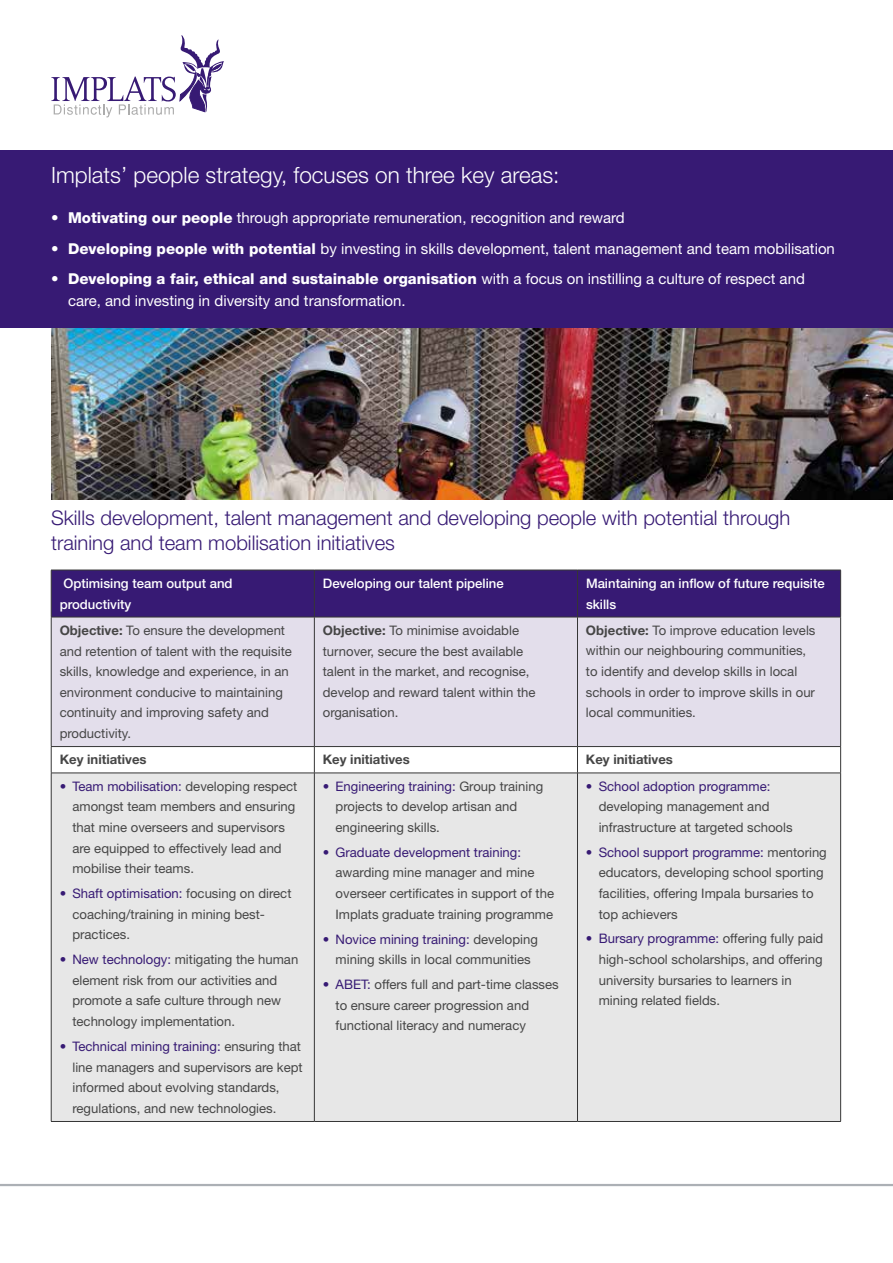
<style>
.page{position:relative;width:893px;height:1263px;background:#fff}
.page>*{position:absolute;margin:0;border:0;box-sizing:border-box;transform-origin:0 0}
.t1{font:300 22.5px "Helvetica Neue LT Std";color:#fff}
.t2{font:300 20.25px/24.8px "Helvetica Neue LT Std";color:#371a74}
.t3{font:15px/21.8px "Helvetica Neue LT Std";color:#fff}
.t4{font:13.2px/20.5px "Helvetica Neue LT Std";color:#464646}
.t5{font:500 13.2px/20.5px "Helvetica Neue LT Std";color:#fff}
.t6{font:13.2px "Helvetica Neue LT Std";color:#371a74}
.t7{font:700 13.2px "Helvetica Neue LT Std";color:#464646}
.s1{font-weight:800}
.s2{font-weight:700}
.s3{color:#371a74}
</style>
<div class="page">
<img style="left:51px;top:327px;width:842px;height:173px">
<div style="left:52px;top:571px;width:788px;height:46px;background:#371a74"></div>
<div style="left:52px;top:618px;width:788px;height:128px;background:#e3deeb"></div>
<div style="left:52px;top:774px;width:788px;height:347px;background:#e7e7e7"></div>
<hr style="left:51px;top:570px;width:263px;height:1px;background:#363636">
<hr style="left:51px;top:570px;width:1px;height:47px;background:#363636">
<hr style="left:314px;top:570px;width:263px;height:1px;background:#363636">
<hr style="left:314px;top:570px;width:1px;height:47px;background:#363636">
<hr style="left:577px;top:570px;width:264px;height:1px;background:#363636">
<hr style="left:577px;top:570px;width:1px;height:47px;background:#363636">
<hr style="left:840px;top:570px;width:1px;height:47px;background:#363636">
<hr style="left:51px;top:617px;width:263px;height:1px;background:#363636">
<hr style="left:51px;top:617px;width:1px;height:129px;background:#363636">
<hr style="left:314px;top:617px;width:263px;height:1px;background:#363636">
<hr style="left:314px;top:617px;width:1px;height:129px;background:#363636">
<hr style="left:577px;top:617px;width:264px;height:1px;background:#363636">
<hr style="left:577px;top:617px;width:1px;height:129px;background:#363636">
<hr style="left:840px;top:617px;width:1px;height:129px;background:#363636">
<hr style="left:51px;top:746px;width:263px;height:1px;background:#363636">
<svg style="left:51px;top:747px;width:1px;height:26px"></svg>
<hr style="left:314px;top:746px;width:263px;height:1px;background:#363636">
<svg style="left:314px;top:747px;width:1px;height:26px"></svg>
<hr style="left:577px;top:746px;width:264px;height:1px;background:#363636">
<svg style="left:577px;top:747px;width:1px;height:26px"></svg>
<svg style="left:840px;top:747px;width:1px;height:26px"></svg>
<hr style="left:51px;top:773px;width:263px;height:1px;background:#363636">
<hr style="left:51px;top:773px;width:1px;height:348px;background:#363636">
<hr style="left:314px;top:773px;width:263px;height:1px;background:#363636">
<hr style="left:314px;top:773px;width:1px;height:348px;background:#363636">
<hr style="left:577px;top:773px;width:264px;height:1px;background:#363636">
<hr style="left:577px;top:773px;width:1px;height:348px;background:#363636">
<hr style="left:840px;top:773px;width:1px;height:348px;background:#363636">
<hr style="left:51px;top:1121px;width:263px;height:1px;background:#363636">
<hr style="left:314px;top:1121px;width:263px;height:1px;background:#363636">
<hr style="left:577px;top:1121px;width:264px;height:1px;background:#363636">
<div style="left:0;top:150px;width:893px;height:177px;background:#371a74"></div>
<hr style="left:0;top:1184px;width:893px;height:2px;background:#acb0b5">
<svg style="left:51px;top:35px;width:173px;height:82px"></svg>
<h1 class="t1" style="left:51px;top:161px;width:510px">Implats’ people strategy, focuses on three key areas:</h1>
<p class="t3" style="left:51px;top:207px;width:575px">• <span class="s1">Motivating our people</span> through appropriate remuneration, recognition and reward</p>
<p class="t3" style="left:51px;top:237px;width:785px">• <span class="s1">Developing people with potential</span> by investing in skills development, talent management and team mobilisation</p>
<p class="t3" style="left:68px;top:267px;width:738px;text-indent:-17px">• <span class="s1">Developing a fair, ethical and sustainable organisation</span> with a focus on instilling a culture of respect and care, and investing in diversity and transformation.</p>
<h2 class="t2" style="left:51px;top:505px;width:741px">Skills development, talent management and developing people with potential through training and team mobilisation initiatives</h2>
<p class="t5" style="left:60px;top:573px;width:174px">Optimising team output and productivity</p>
<p class="t5" style="left:323px;top:573px;width:182px">Developing our talent pipeline</p>
<p class="t5" style="left:586px;top:573px;width:240px">Maintaining an inflow of future requisite skills</p>
<p class="t4" style="left:60px;top:620px;width:234px"><span class="s2">Objective:</span> To ensure the development and retention of talent with the requisite skills, knowledge and experience, in an environment conducive to maintaining continuity and improving safety and productivity.</p>
<p class="t4" style="left:323px;top:620px;width:214px"><span class="s2">Objective:</span> To minimise avoidable turnover, secure the best available talent in the market, and recognise, develop and reward talent within the organisation.</p>
<p class="t4" style="left:586px;top:620px;width:231px"><span class="s2">Objective:</span> To improve education levels within our neighbouring communities, to identify and develop skills in local schools in order to improve skills in our local communities.</p>
<p class="t7" style="left:60px;top:751px;width:88px">Key initiatives</p>
<p class="t7" style="left:323px;top:751px;width:88px">Key initiatives</p>
<p class="t7" style="left:586px;top:751px;width:88px">Key initiatives</p>
<p class="t4" style="left:72px;top:775px;width:226px;text-indent:-13px"><span class="s3">• Team mobilisation:</span> developing respect amongst team members and ensuring that mine overseers and supervisors are equipped to effectively lead and mobilise their teams.</p>
<p class="t4" style="left:72px;top:883px;width:221px;text-indent:-13px"><span class="s3">• Shaft optimisation:</span> focusing on direct coaching/training in mining best&shy;practices.</p>
<p class="t4" style="left:72px;top:949px;width:227px;text-indent:-13px"><span class="s3">• New technology:</span> mitigating the human element risk from our activities and promote a safe culture through new technology implementation.</p>
<p class="t4" style="left:72px;top:1036px;width:232px;text-indent:-13px"><span class="s3">• Technical mining training:</span> ensuring that line managers and supervisors are kept informed about evolving standards, regulations, and new technologies.</p>
<p class="t6" style="left:586px;top:778px;width:186px">• School adoption programme:</p>
<p class="t4" style="left:599px;top:796px;width:195px">developing management and infrastructure at targeted schools</p>
<p class="t4" style="left:599px;top:841px;width:230px;text-indent:-13px"><span class="s3">• School support programme:</span> mentoring educators, developing school sporting facilities, offering Impala bursaries to top achievers</p>
<p class="t4" style="left:599px;top:928px;width:226px;text-indent:-13px"><span class="s3">• Bursary programme:</span> offering fully paid high-school scholarships, and offering university bursaries to learners in mining related fields.</p>
<p class="t4" style="left:336px;top:775px;width:209px;text-indent:-13px"><span class="s3">• Engineering training:</span> Group training projects to develop artisan and engineering skills.</p>
<p class="t6" style="left:323px;top:844px;width:200px">• Graduate development training:</p>
<p class="t4" style="left:336px;top:862px;width:220px">awarding mine manager and mine overseer certificates in support of the<br>Implats graduate training programme</p>
<p class="t4" style="left:323px;top:928px;width:217px;text-align:center"><span class="s3">• Novice mining training:</span> developing mining skills in local communities</p>
<p class="t4" style="left:336px;top:974px;width:225px;text-indent:-13px"><span class="s3">• ABET:</span> offers full and part-time classes to ensure career progression and functional literacy and numeracy</p>
</div>
